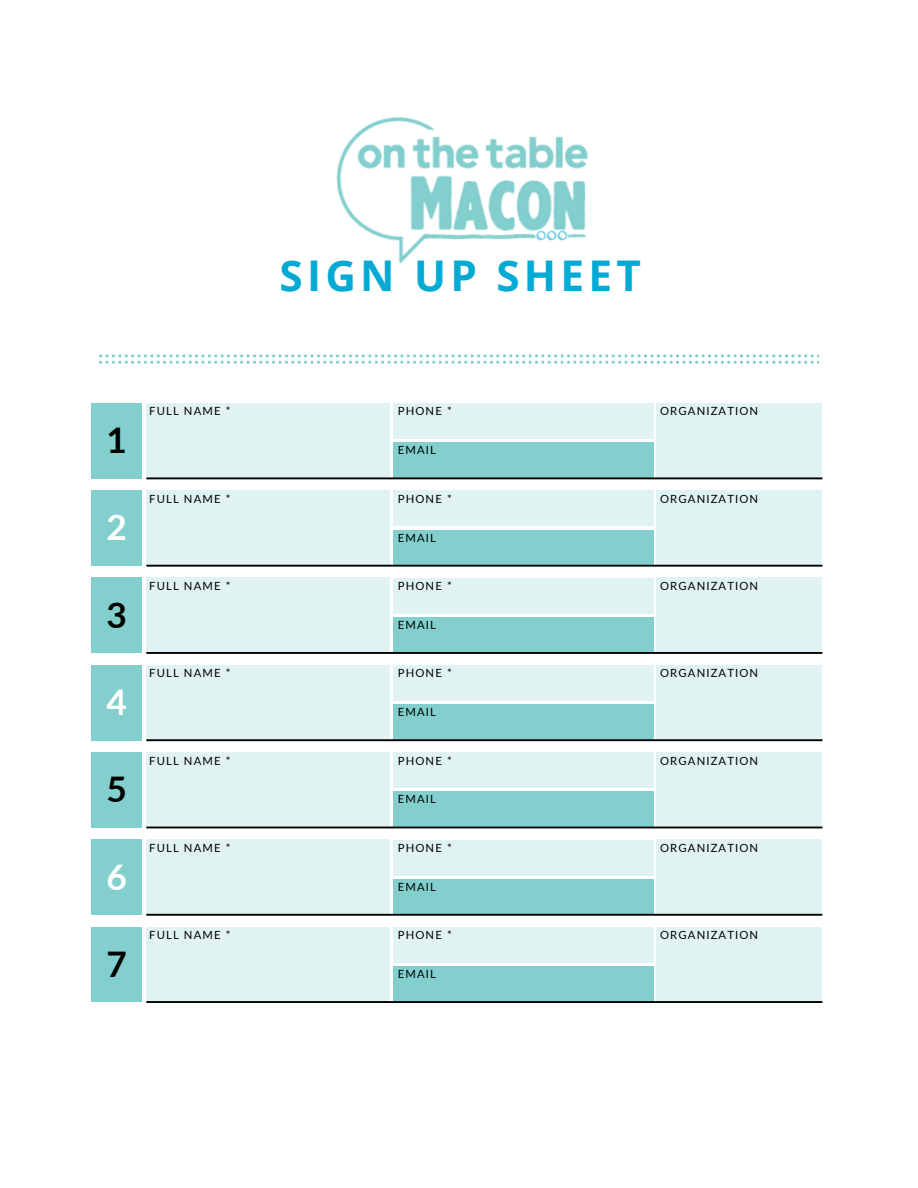
<style>
.page{position:relative;width:918px;height:1188px;background:#fff}
.page>*{position:absolute;margin:0;border:0;box-sizing:border-box;transform-origin:0 0}
.t1{font:700 42.3px "Open Sans";letter-spacing:.1em;color:#02aad4}
.t2{font:700 35.25px "Lato";color:#000}
.t3{font:700 35.25px "Lato";color:#fff}
.t4{font:11.25px "Lato";letter-spacing:.1em;color:#000}
</style>
<div class="page">
<div style="left:92px;top:403px;width:50px;height:75px;background:#82cfce"></div>
<div style="left:146px;top:403px;width:244px;height:75px;background:#e0f3f2"></div>
<div style="left:393px;top:442px;width:260px;height:36px;background:#82cfce"></div>
<div style="left:393px;top:403px;width:260px;height:36px;background:#e0f3f2"></div>
<div style="left:657px;top:403px;width:165px;height:75px;background:#e0f3f2"></div>
<svg style="left:146px;top:477px;width:676px;height:2px"></svg>
<svg style="left:99px;top:354px;width:720px;height:10px"></svg>
<div style="left:92px;top:491px;width:50px;height:75px;background:#82cfce"></div>
<div style="left:146px;top:491px;width:244px;height:75px;background:#e0f3f2"></div>
<div style="left:393px;top:530px;width:260px;height:35px;background:#82cfce"></div>
<div style="left:393px;top:491px;width:260px;height:35px;background:#e0f3f2"></div>
<div style="left:657px;top:491px;width:165px;height:75px;background:#e0f3f2"></div>
<svg style="left:146px;top:565px;width:676px;height:2px"></svg>
<div style="left:92px;top:578px;width:50px;height:75px;background:#82cfce"></div>
<div style="left:146px;top:578px;width:244px;height:75px;background:#e0f3f2"></div>
<div style="left:393px;top:617px;width:260px;height:36px;background:#82cfce"></div>
<div style="left:393px;top:578px;width:260px;height:36px;background:#e0f3f2"></div>
<div style="left:657px;top:578px;width:165px;height:75px;background:#e0f3f2"></div>
<svg style="left:146px;top:652px;width:676px;height:2px"></svg>
<div style="left:92px;top:665px;width:50px;height:75px;background:#82cfce"></div>
<div style="left:146px;top:665px;width:244px;height:75px;background:#e0f3f2"></div>
<div style="left:393px;top:704px;width:260px;height:36px;background:#82cfce"></div>
<div style="left:393px;top:665px;width:260px;height:36px;background:#e0f3f2"></div>
<div style="left:657px;top:665px;width:165px;height:75px;background:#e0f3f2"></div>
<svg style="left:146px;top:739px;width:676px;height:2px"></svg>
<div style="left:92px;top:752px;width:50px;height:75px;background:#82cfce"></div>
<div style="left:146px;top:752px;width:244px;height:75px;background:#e0f3f2"></div>
<div style="left:393px;top:792px;width:260px;height:35px;background:#82cfce"></div>
<div style="left:393px;top:752px;width:260px;height:36px;background:#e0f3f2"></div>
<div style="left:657px;top:752px;width:165px;height:75px;background:#e0f3f2"></div>
<svg style="left:146px;top:827px;width:676px;height:1px"></svg>
<div style="left:92px;top:840px;width:50px;height:75px;background:#82cfce"></div>
<div style="left:146px;top:840px;width:244px;height:75px;background:#e0f3f2"></div>
<div style="left:393px;top:879px;width:260px;height:35px;background:#82cfce"></div>
<div style="left:393px;top:840px;width:260px;height:35px;background:#e0f3f2"></div>
<div style="left:657px;top:840px;width:165px;height:75px;background:#e0f3f2"></div>
<svg style="left:146px;top:914px;width:676px;height:2px"></svg>
<div style="left:92px;top:927px;width:50px;height:75px;background:#82cfce"></div>
<div style="left:146px;top:927px;width:244px;height:75px;background:#e0f3f2"></div>
<div style="left:393px;top:966px;width:260px;height:36px;background:#82cfce"></div>
<div style="left:393px;top:927px;width:260px;height:36px;background:#e0f3f2"></div>
<div style="left:657px;top:927px;width:165px;height:75px;background:#e0f3f2"></div>
<svg style="left:146px;top:1001px;width:676px;height:2px"></svg>
<img style="left:336px;top:117px;width:253px;height:147px">
<h1 class="t1" style="left:280px;top:245px;width:363px">SIGN UP SHEET</h1>
<h2 class="t2" style="left:107px;top:418px;width:22px">1</h2>
<h2 class="t3" style="left:107px;top:506px;width:22px">2</h2>
<h2 class="t2" style="left:107px;top:593px;width:22px">3</h2>
<h2 class="t3" style="left:107px;top:680px;width:22px">4</h2>
<h2 class="t2" style="left:107px;top:767px;width:22px">5</h2>
<h2 class="t3" style="left:107px;top:855px;width:22px">6</h2>
<h2 class="t2" style="left:107px;top:942px;width:22px">7</h2>
<p class="t4" style="left:149px;top:404px;width:83px">FULL NAME *</p>
<p class="t4" style="left:398px;top:404px;width:56px">PHONE *</p>
<p class="t4" style="left:660px;top:404px;width:100px">ORGANIZATION</p>
<p class="t4" style="left:398px;top:443px;width:40px">EMAIL</p>
<p class="t4" style="left:149px;top:492px;width:83px">FULL NAME *</p>
<p class="t4" style="left:398px;top:492px;width:56px">PHONE *</p>
<p class="t4" style="left:660px;top:492px;width:100px">ORGANIZATION</p>
<p class="t4" style="left:398px;top:531px;width:40px">EMAIL</p>
<p class="t4" style="left:149px;top:579px;width:83px">FULL NAME *</p>
<p class="t4" style="left:398px;top:579px;width:56px">PHONE *</p>
<p class="t4" style="left:660px;top:579px;width:100px">ORGANIZATION</p>
<p class="t4" style="left:398px;top:618px;width:40px">EMAIL</p>
<p class="t4" style="left:149px;top:666px;width:83px">FULL NAME *</p>
<p class="t4" style="left:398px;top:666px;width:56px">PHONE *</p>
<p class="t4" style="left:660px;top:666px;width:100px">ORGANIZATION</p>
<p class="t4" style="left:398px;top:705px;width:40px">EMAIL</p>
<p class="t4" style="left:149px;top:753px;width:83px">FULL NAME *</p>
<p class="t4" style="left:398px;top:753px;width:56px">PHONE *</p>
<p class="t4" style="left:660px;top:753px;width:100px">ORGANIZATION</p>
<p class="t4" style="left:398px;top:792px;width:40px">EMAIL</p>
<p class="t4" style="left:149px;top:841px;width:83px">FULL NAME *</p>
<p class="t4" style="left:398px;top:841px;width:56px">PHONE *</p>
<p class="t4" style="left:660px;top:841px;width:100px">ORGANIZATION</p>
<p class="t4" style="left:398px;top:880px;width:40px">EMAIL</p>
<p class="t4" style="left:149px;top:928px;width:83px">FULL NAME *</p>
<p class="t4" style="left:398px;top:928px;width:56px">PHONE *</p>
<p class="t4" style="left:660px;top:928px;width:100px">ORGANIZATION</p>
<p class="t4" style="left:398px;top:967px;width:40px">EMAIL</p>
</div>
